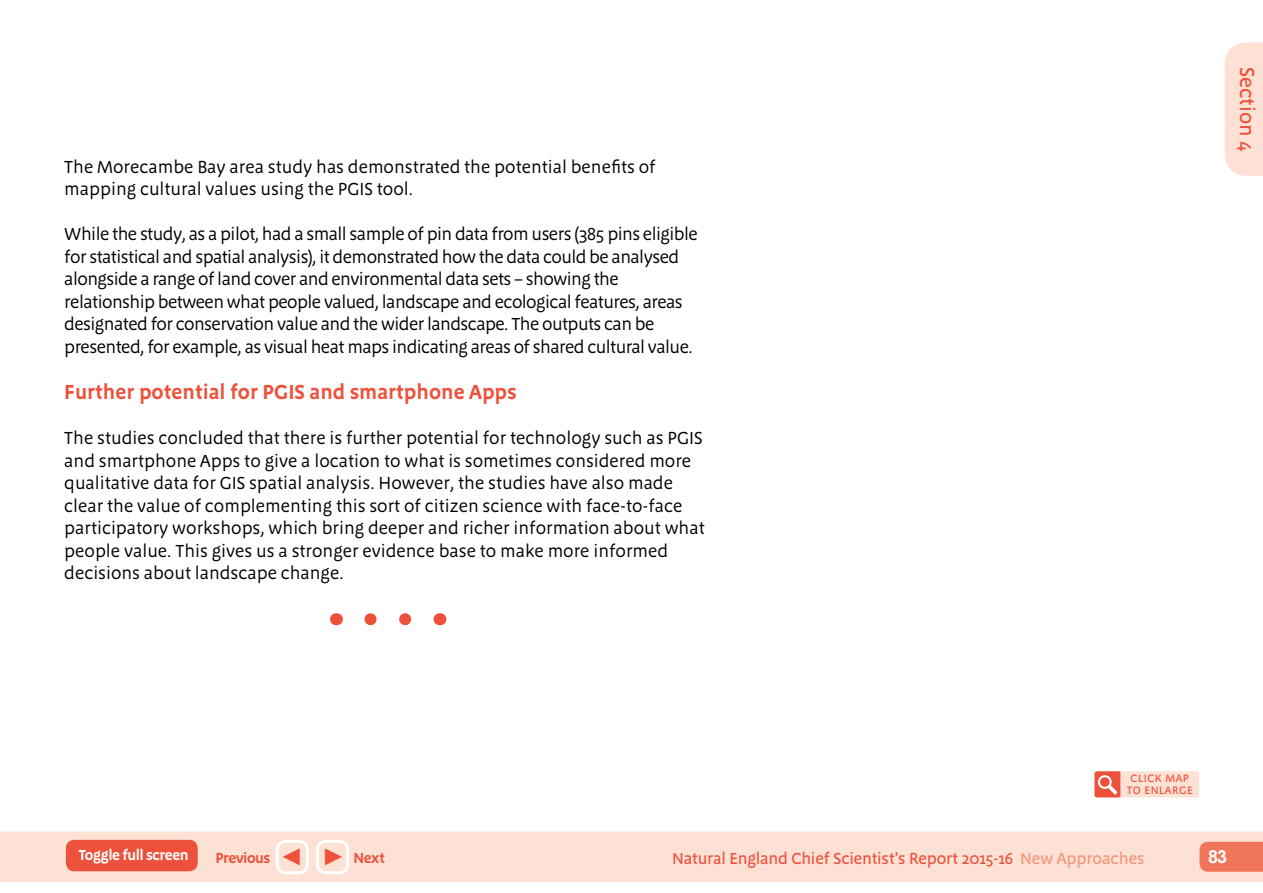
<style>
.page{position:relative;width:1263px;height:893px;background:#fff}
.page>*{position:absolute;margin:0;border:0;box-sizing:border-box;transform-origin:0 0}
.t1{font:600 21px "Megano OT";color:#ed513b}
.t2{font:500 21px "Megano OT";color:#ed513b}
.t3{font:18px/22.5px "Megano OT";color:#000}
.t4{font:18px/22.5px "Megano OT";letter-spacing:-.03em;color:#000}
.t5{font:700 18px "Arial";color:#fff}
.t6{font:500 16.5px "Megano OT";letter-spacing:-.01em;color:#ed513b}
.t7{font:600 15px "Megano OT";letter-spacing:-.03em;color:#fff}
.t8{font:600 15px "Megano OT";letter-spacing:-.03em;color:#ed513b}
.t9{font:500 11.1px/12px "Megano OT";letter-spacing:.05em;color:#ed513b;text-align:center}
.s1{font-family:"Arial";font-weight:400;font-size:24px}
.s2{color:#f49579}
</style>
<div class="page">
<div style="left:1225px;top:43px;width:38px;height:133px;background:#fde1d5"></div>
<div style="left:0;top:832px;width:1263px;height:50px;background:#fde1d5"></div>
<div style="left:66px;top:840px;width:132px;height:31px;background:#ed513b;border-radius:9px"></div>
<div style="left:276px;top:840px;width:33px;height:34px;border:3px solid #fff;border-radius:9px"></div>
<div style="left:316px;top:840px;width:33px;height:34px;border:3px solid #fff;border-radius:9px"></div>
<div style="left:1199px;top:842px;width:64px;height:30px;background:#f17659"></div>
<svg style="left:1094px;top:771px;width:105px;height:26px;background:#f9c5b8"></svg>
<svg style="left:370px;top:613px;width:42px;height:12px"></svg>
<svg style="left:336px;top:613px;width:1px;height:12px"></svg>
<svg style="left:439px;top:613px;width:1px;height:12px"></svg>
<p class="t3" style="left:64px;top:155px;width:593px">The Morecambe Bay area study has demonstrated the potential benefits of mapping cultural values using the PGIS tool.</p>
<p class="t4" style="left:64px;top:223px;width:635px">While the study, as a pilot, had a small sample of pin data from users (385 pins eligible for statistical and spatial analysis), it demonstrated how the data could be analysed alongside a range of land cover and environmental data sets – showing the relationship between what people valued, landscape and ecological features, areas designated for conservation value and the wider landscape. The outputs can be presented, for example, as visual heat maps indicating areas of shared cultural value.</p>
<p class="t1" style="left:64px;top:380px;width:454px">Further potential for PGIS and smartphone Apps</p>
<p class="t3" style="left:64px;top:427px;width:642px">The studies concluded that there is further potential for technology such as PGIS and smartphone Apps to give a location to what is sometimes considered more qualitative data for GIS spatial analysis. However, the studies have also made clear the value of complementing this sort of citizen science with face-to-face participatory workshops, which bring deeper and richer information about what people value. This gives us a stronger evidence base to make more informed decisions about landscape change.</p>
<p class="t2" style="left:1260px;top:67px;width:86px;rotate:90deg">Section 4</p>
<p class="t9" style="left:1127px;top:772px;width:67px">CLICK MAP<br>TO ENLARGE</p>
<p class="t7" style="left:79px;top:846px;width:112px">Toggle full screen</p>
<p class="t8" style="left:215px;top:849px;width:89px">Previous <span class="s1">◄</span></p>
<p class="t8" style="left:353px;top:849px;width:33px">Next</p>
<p class="t6" style="left:672px;top:849px;width:474px">Natural England Chief Scientist's Report 2015-16 <span class="s2">New Approaches</span></p>
<p class="t5" style="left:1208px;top:844px;width:21px">83</p>
</div>
